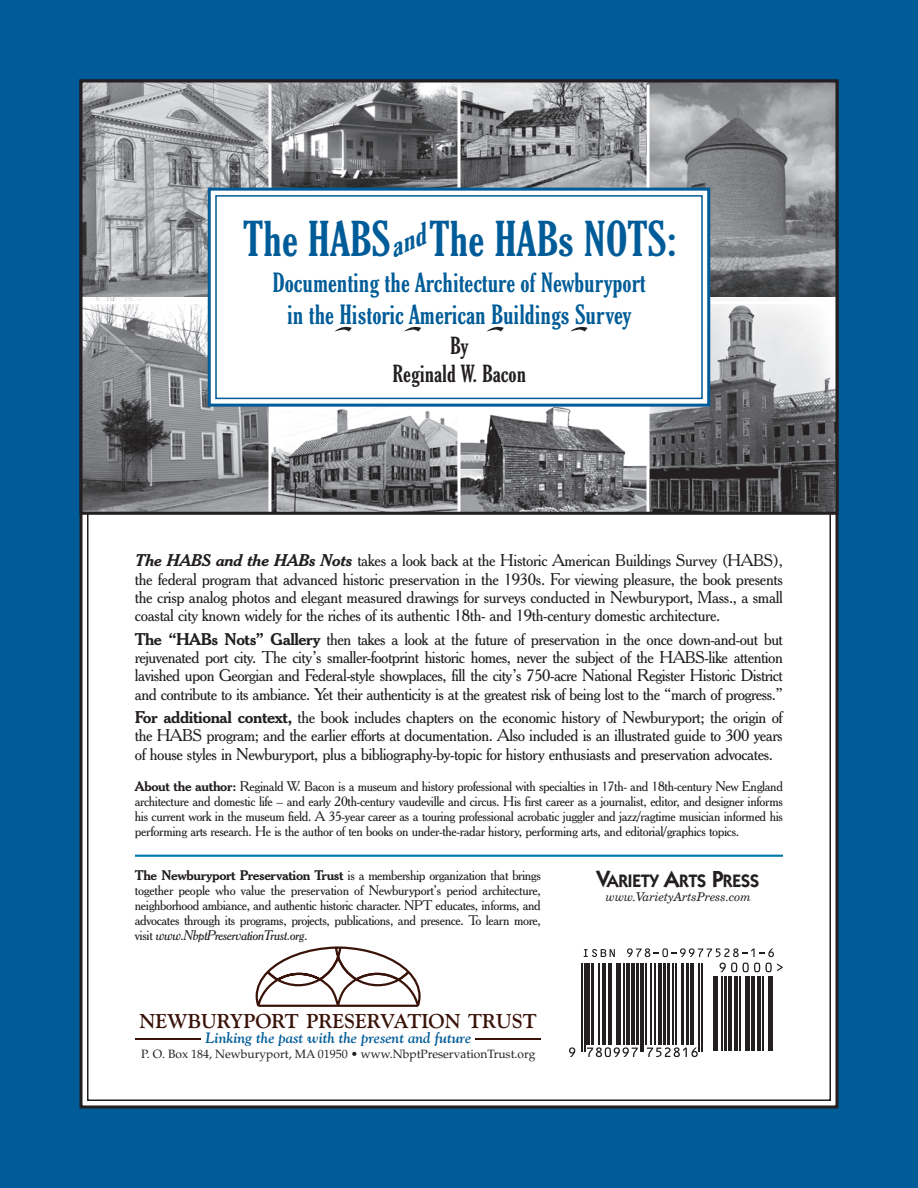
<style>
.page{position:relative;width:918px;height:1188px;background:#005c98}
.page>*{position:absolute;margin:0;border:0;box-sizing:border-box;transform-origin:0 0}
.t1{font:700 extra-condensed 48.9px "Cheltenham BT";color:#005c98}
.t2{font:700 extra-condensed 27px/32.5px "Cheltenham BT";color:#005c98;text-align:center}
.t3{font:700 extra-condensed 24px/28.8px "Cheltenham BT";color:#231f20;text-align:center}
.t4{font:700 20.1px "Goudy Old Style BT";color:#391208}
.t5{font:600 18px "Kabel IT Cby BT";color:#231f20}
.t6{font:16.5px/18.3px "Cheltenham BT";letter-spacing:-.025em;color:#231f20;text-align:justify}
.t7{font:italic 700 15px "Goudy Old Style BT";color:#005c98}
.t8{font:13.5px/14.9px "Cheltenham BT";letter-spacing:-.025em;color:#231f20;text-align:justify}
.t9{font:12px "Palatino";color:#231f20}
.t10{font:italic 12px "Century Schoolbook BT";color:#231f20}
.s1{font-weight:700;font-style:italic}
.s2{font-weight:700}
.s3{font-style:italic}
.s4{font-size:23.25px}
</style>
<div class="page">
<div style="left:79px;top:515px;width:760px;height:594px;background:#fff"></div>
<hr style="left:135px;top:855px;width:648px;height:2px;background:#0078ac">
<svg style="left:254px;top:944px;width:168px;height:83px;background:#e9e4e3"></svg>
<hr style="left:258px;top:1005px;width:160px;height:2px;background:#391208">
<hr style="left:135px;top:1039px;width:66px;height:1px;background:#391208">
<hr style="left:475px;top:1039px;width:66px;height:1px;background:#391208">
<img style="left:83px;top:83px;width:187px;height:428px">
<img style="left:648px;top:83px;width:187px;height:428px">
<img style="left:270px;top:83px;width:378px;height:103px">
<img style="left:272px;top:408px;width:374px;height:103px">
<svg style="left:457px;top:408px;width:4px;height:103px"></svg>
<hr style="left:81px;top:301px;width:756px;height:3px;background:#fff">
<svg style="left:457px;top:85px;width:4px;height:101px"></svg>
<svg style="left:646px;top:85px;width:4px;height:426px"></svg>
<svg style="left:268px;top:85px;width:4px;height:426px"></svg>
<div style="left:79px;top:79px;width:760px;height:436px;border:3px solid #231f20"></div>
<div style="left:206px;top:186px;width:506px;height:222px;background:#fff"></div>
<div style="left:215px;top:195px;width:488px;height:204px;border:2px solid #005c98"></div>
<svg style="left:334px;top:326px;width:18px;height:6px"></svg>
<svg style="left:404px;top:326px;width:17px;height:6px"></svg>
<svg style="left:486px;top:326px;width:18px;height:6px"></svg>
<svg style="left:570px;top:326px;width:18px;height:6px"></svg>
<hr style="left:582px;top:963px;width:1px;height:88px;background:#231f20">
<hr style="left:584px;top:963px;width:1px;height:88px;background:#231f20">
<hr style="left:587px;top:963px;width:3px;height:82px;background:#231f20">
<hr style="left:592px;top:963px;width:2px;height:82px;background:#231f20">
<hr style="left:598px;top:963px;width:1px;height:82px;background:#231f20">
<hr style="left:602px;top:963px;width:1px;height:82px;background:#231f20">
<hr style="left:605px;top:963px;width:1px;height:82px;background:#231f20">
<hr style="left:608px;top:963px;width:4px;height:82px;background:#231f20">
<hr style="left:616px;top:963px;width:1px;height:82px;background:#231f20">
<hr style="left:619px;top:963px;width:2px;height:82px;background:#231f20">
<hr style="left:624px;top:963px;width:1px;height:82px;background:#231f20">
<hr style="left:626px;top:963px;width:4px;height:82px;background:#231f20">
<hr style="left:631px;top:963px;width:4px;height:82px;background:#231f20">
<hr style="left:636px;top:963px;width:3px;height:82px;background:#231f20">
<hr style="left:640px;top:963px;width:1px;height:88px;background:#231f20">
<hr style="left:643px;top:963px;width:1px;height:88px;background:#231f20">
<hr style="left:645px;top:963px;width:1px;height:82px;background:#231f20">
<hr style="left:650px;top:963px;width:2px;height:82px;background:#231f20">
<hr style="left:654px;top:963px;width:1px;height:82px;background:#231f20">
<hr style="left:658px;top:963px;width:4px;height:82px;background:#231f20">
<hr style="left:663px;top:963px;width:3px;height:82px;background:#231f20">
<hr style="left:667px;top:963px;width:3px;height:82px;background:#231f20">
<hr style="left:672px;top:963px;width:1px;height:82px;background:#231f20">
<hr style="left:676px;top:963px;width:1px;height:82px;background:#231f20">
<hr style="left:681px;top:963px;width:3px;height:82px;background:#231f20">
<hr style="left:686px;top:963px;width:3px;height:82px;background:#231f20">
<hr style="left:690px;top:963px;width:1px;height:82px;background:#231f20">
<hr style="left:693px;top:963px;width:1px;height:82px;background:#231f20">
<hr style="left:699px;top:963px;width:1px;height:88px;background:#231f20">
<hr style="left:701px;top:963px;width:2px;height:88px;background:#231f20">
<svg style="left:569px;top:1047px;width:6px;height:10px"></svg>
<svg style="left:587px;top:1047px;width:51px;height:10px"></svg>
<svg style="left:647px;top:1047px;width:51px;height:10px"></svg>
<hr style="left:713px;top:976px;width:1px;height:75px;background:#231f20">
<hr style="left:715px;top:976px;width:3px;height:75px;background:#231f20">
<hr style="left:722px;top:976px;width:1px;height:75px;background:#231f20">
<hr style="left:724px;top:976px;width:3px;height:75px;background:#231f20">
<hr style="left:728px;top:976px;width:1px;height:75px;background:#231f20">
<hr style="left:731px;top:976px;width:1px;height:75px;background:#231f20">
<hr style="left:735px;top:976px;width:3px;height:75px;background:#231f20">
<hr style="left:740px;top:976px;width:1px;height:75px;background:#231f20">
<hr style="left:745px;top:976px;width:2px;height:75px;background:#231f20">
<hr style="left:749px;top:976px;width:1px;height:75px;background:#231f20">
<hr style="left:751px;top:976px;width:1px;height:75px;background:#231f20">
<hr style="left:754px;top:976px;width:1px;height:75px;background:#231f20">
<hr style="left:758px;top:976px;width:3px;height:75px;background:#231f20">
<hr style="left:763px;top:976px;width:1px;height:75px;background:#231f20">
<hr style="left:768px;top:976px;width:2px;height:75px;background:#231f20">
<hr style="left:772px;top:976px;width:1px;height:75px;background:#231f20">
<svg style="left:719px;top:963px;width:64px;height:9px"></svg>
<svg style="left:584px;top:949px;width:31px;height:8px"></svg>
<svg style="left:627px;top:948px;width:147px;height:9px"></svg>
<svg style="left:394px;top:220px;width:32px;height:38px"></svg>
<p class="t1" style="left:243px;top:219px;width:436px">The HABS The HABs NOTS:</p>
<p class="t2" style="left:273px;top:269px;width:375px">Documenting the Architecture of Newburyport in the Historic American Buildings Survey</p>
<p class="t3" style="left:393px;top:333px;width:135px">By<br>Reginald W. Bacon</p>
<p class="t6" style="left:135px;top:553px;width:650px"><span class="s1">The HABS and the HABs Nots</span> takes a look back at the Historic American Buildings Survey (HABS), the federal program that advanced historic preservation in the 1930s. For viewing pleasure, the book presents the crisp analog photos and elegant measured drawings for surveys conducted in Newburyport, Mass., a small coastal city known widely for the riches of its authentic 18th- and 19th-century domestic architecture.</p>
<p class="t6" style="left:135px;top:631px;width:650px"><span class="s2">The “HABs Nots” Gallery</span> then takes a look at the future of preservation in the once down-and-out but rejuvenated port city. The city’s smaller-footprint historic homes, never the subject of the HABS-like attention lavished upon Georgian and Federal-style showplaces, fill the city’s 750-acre National Register Historic District and contribute to its ambiance. Yet their authenticity is at the greatest risk of being lost to the “march of progress.”</p>
<p class="t6" style="left:135px;top:710px;width:650px"><span class="s2">For additional context,</span> the book includes chapters on the economic history of Newburyport; the origin of the HABS program; and the earlier efforts at documentation. Also included is an illustrated guide to 300 years of house styles in Newburyport, plus a bibliography-by-topic for history enthusiasts and preservation advocates.</p>
<p class="t8" style="left:135px;top:780px;width:650px"><span class="s2">About the author:</span> Reginald W. Bacon is a museum and history professional with specialties in 17th- and 18th-century New England architecture and domestic life – and early 20th-century vaudeville and circus. His first career as a journalist, editor, and designer informs his current work in the museum field. A 35-year career as a touring professional acrobatic juggler and jazz/ragtime musician informed his performing arts research. He is the author of ten books on under-the-radar history, performing arts, and editorial/graphics topics.</p>
<p class="t8" style="left:135px;top:869px;width:408px"><span class="s2">The Newburyport Preservation Trust</span> is a membership organization that brings together people who value the preservation of Newburyport’s period architecture, neighborhood ambiance, and authentic historic character. NPT educates, informs, and advocates through its programs, projects, publications, and presence. To learn more, visit <span class="s3">www.NbptPreservationTrust.org</span>.</p>
<p class="t5" style="left:597px;top:873px;width:164px"><span class="s4">V</span>ARIETY <span class="s4">A</span>RTS <span class="s4">P</span>RESS</p>
<p class="t10" style="left:606px;top:892px;width:146px">www.VarietyArtsPress.com</p>
<p class="t4" style="left:140px;top:1013px;width:399px">NEWBURYPORT PRESERVATION TRUST</p>
<p class="t7" style="left:206px;top:1032px;width:267px">Linking the past with the present and future</p>
<p class="t9" style="left:141px;top:1049px;width:396px">P. O. Box 184, Newburyport, MA 01950 • www.NbptPreservationTrust.org</p>
</div>
